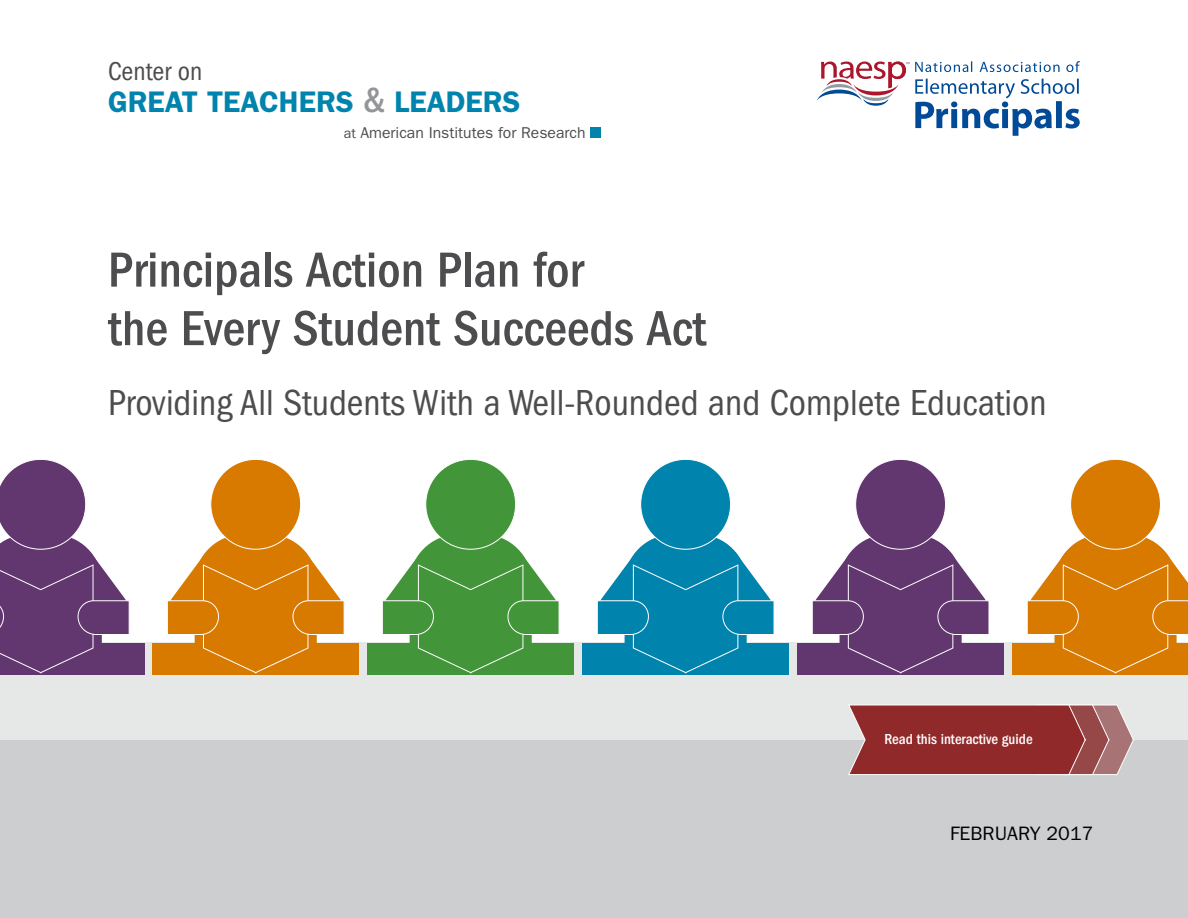
<style>
.page{position:relative;width:1188px;height:918px;background:#fff}
.page>*{position:absolute;margin:0;border:0;box-sizing:border-box;transform-origin:0 0}
.H1_-_Title{font:500 condensed 51px/58.5px "ITC Franklin Gothic Std";color:#4d4d4f}
.H1_-_Title-2{font:condensed 37.5px "ITC Franklin Gothic Std";color:#4d4d4f}
.t1{font:600 29.85px "ITC Franklin Gothic Std";color:#0084ad}
.t2{font:condensed 26.7px "ITC Franklin Gothic Std";color:#4d4d4f}
.H1_-_Title-3{font:19.5px "ITC Franklin Gothic Std";color:#000}
.t3{font:15.75px "ITC Franklin Gothic Std";color:#4d4d4f}
.Paragraph{font:500 condensed 15px "ITC Franklin Gothic Std";color:#fff}
.s1{font-weight:500;font-stretch:condensed;font-size:36.15px;color:#939598}
.s2{font-size:14.1px}
</style>
<div class="page">
<div style="left:0;top:643px;width:1188px;height:275px;background:#cdced0"></div>
<div style="left:0;top:643px;width:1188px;height:97px;background:#e6e7e7"></div>
<div style="left:367px;top:643px;width:207px;height:32px;background:#439539"></div>
<div style="left:426px;top:459px;width:90px;height:90px;background:#439539;border-radius:50%"></div>
<svg style="left:381px;top:534px;width:179px;height:140px"></svg>
<div style="left:152px;top:643px;width:207px;height:32px;background:#d87900"></div>
<div style="left:211px;top:459px;width:90px;height:90px;background:#d87900;border-radius:50%"></div>
<svg style="left:166px;top:534px;width:180px;height:140px"></svg>
<div style="left:0;top:643px;width:144px;height:32px;background:#62366e"></div>
<svg style="left:0;top:459px;width:131px;height:215px"></svg>
<div style="left:1012px;top:643px;width:176px;height:32px;background:#d87900"></div>
<div style="left:1071px;top:459px;width:89px;height:90px;background:#d87900;border-radius:50%"></div>
<svg style="left:1026px;top:534px;width:162px;height:140px"></svg>
<div style="left:797px;top:643px;width:207px;height:32px;background:#62366e"></div>
<div style="left:856px;top:459px;width:90px;height:90px;background:#62366e;border-radius:50%"></div>
<svg style="left:811px;top:534px;width:179px;height:140px"></svg>
<div style="left:582px;top:643px;width:207px;height:32px;background:#0084ad"></div>
<div style="left:641px;top:459px;width:90px;height:90px;background:#0084ad;border-radius:50%"></div>
<svg style="left:596px;top:534px;width:179px;height:140px"></svg>
<div style="left:590px;top:127px;width:11px;height:11px;background:#0084ad"></div>
<svg style="left:817px;top:61px;width:263px;height:75px"></svg>
<svg style="left:848px;top:704px;width:286px;height:71px"></svg>
<p class="t2" style="left:108px;top:56px;width:96px">Center on</p>
<p class="t1" style="left:108px;top:84px;width:414px">GREAT TEACHERS <span class="s1">&amp;</span> LEADERS</p>
<p class="t3" style="left:344px;top:123px;width:243px"><span class="s2">at</span> American Institutes for Research</p>
<p class="H1_-_Title" style="left:108px;top:241px;width:600px">Principals Action Plan for<br>the Every Student Succeeds Act</p>
<p class="H1_-_Title-2" style="left:108px;top:381px;width:940px">Providing All Students With a Well-Rounded and Complete Education</p>
<p class="Paragraph" style="left:884px;top:730px;width:150px">Read this interactive guide</p>
<p class="H1_-_Title-3" style="left:950px;top:822px;width:145px">FEBRUARY 2017</p>
</div>
